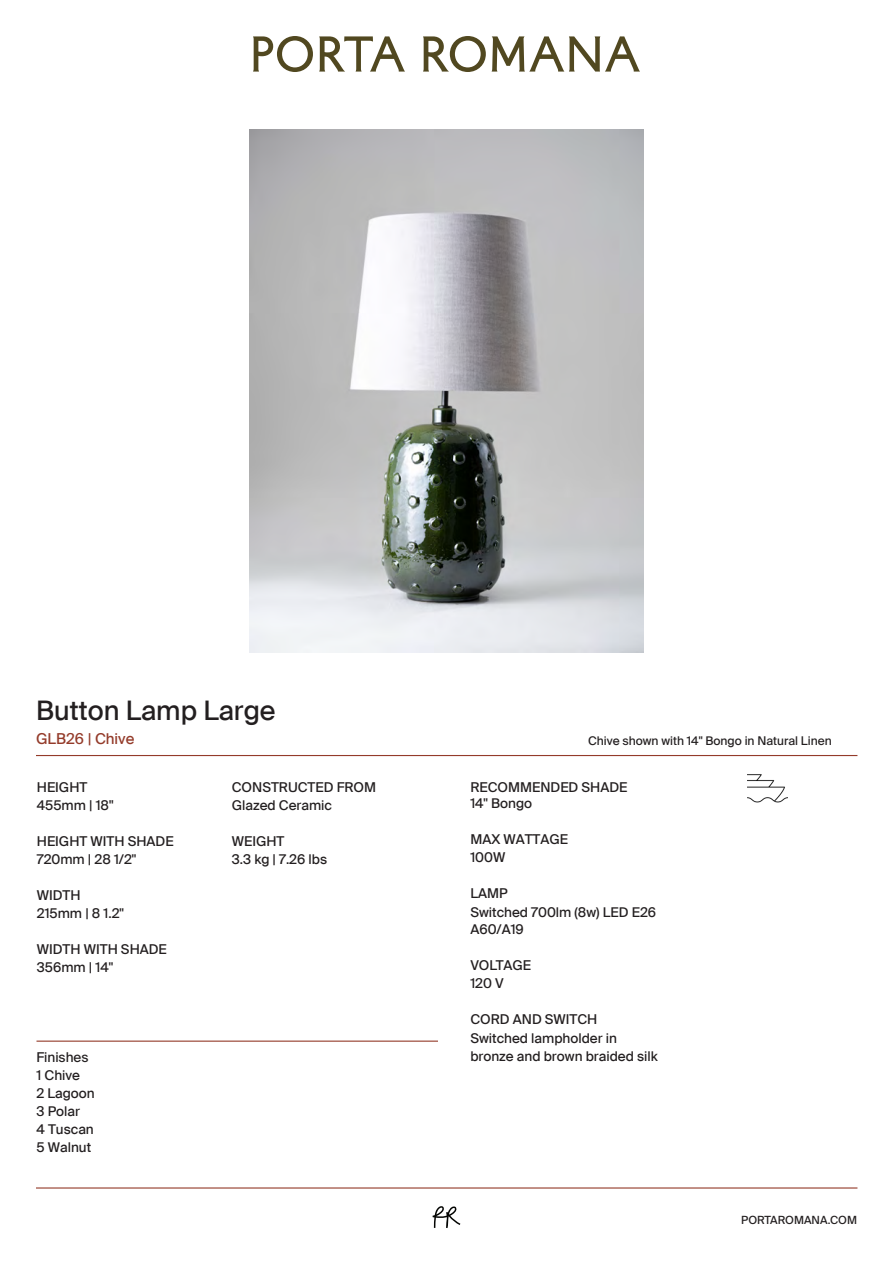
<style>
.page{position:relative;width:893px;height:1263px;background:#fff}
.page>*{position:absolute;margin:0;border:0;box-sizing:border-box;transform-origin:0 0}
.t1{font:27px "Suisse Intl";color:#231f20}
.t2{font:15px "Suisse Intl";color:#943b2a}
.t3{font:13.5px/18px "Suisse Intl";color:#231f20}
.t4{font:12px "Suisse Intl";color:#231f20}
.t5{font:11.25px "Suisse Intl";color:#231f20}
</style>
<div class="page">
<hr style="left:36px;top:755px;width:821px;height:1px;background:#943b2a">
<svg style="left:253px;top:36px;width:60px;height:36px"></svg>
<svg style="left:319px;top:36px;width:86px;height:36px"></svg>
<svg style="left:423px;top:36px;width:63px;height:36px"></svg>
<svg style="left:492px;top:36px;width:148px;height:36px"></svg>
<hr style="left:36px;top:1040px;width:402px;height:2px;background:#943b2a">
<svg style="left:433px;top:1206px;width:27px;height:22px"></svg>
<hr style="left:36px;top:1187px;width:821px;height:1px;background:#943b2a">
<img style="left:250px;top:129px;width:393px;height:524px">
<img style="left:747px;top:774px;width:40px;height:29px">
<h1 class="t1" style="left:36px;top:695px;width:241px">Button Lamp Large</h1>
<p class="t2" style="left:36px;top:729px;width:100px">GLB26 | Chive</p>
<p class="t4" style="left:588px;top:734px;width:245px">Chive shown with 14" Bongo in Natural Linen</p>
<p class="t3" style="left:37px;top:778px;width:78px">HEIGHT<br>455mm | 18"</p>
<p class="t3" style="left:37px;top:832px;width:138px">HEIGHT WITH SHADE<br>720mm | 28 1/2"</p>
<p class="t3" style="left:37px;top:886px;width:89px">WIDTH<br>215mm | 8 1.2"</p>
<p class="t3" style="left:37px;top:940px;width:132px">WIDTH WITH SHADE<br>356mm | 14"</p>
<p class="t3" style="left:36px;top:1048px;width:60px">Finishes<br>1 Chive<br>2 Lagoon<br>3 Polar<br>4 Tuscan<br>5 Walnut</p>
<p class="t3" style="left:232px;top:778px;width:146px">CONSTRUCTED FROM<br>Glazed Ceramic</p>
<p class="t3" style="left:232px;top:832px;width:97px">WEIGHT<br>3.3 kg | 7.26 lbs</p>
<p class="t3" style="left:470px;top:779px;width:159px;line-height:16.2px">RECOMMENDED SHADE<br>14" Bongo</p>
<p class="t3" style="left:470px;top:830px;width:99px">MAX WATTAGE<br>100W</p>
<p class="t3" style="left:470px;top:885px;width:187px">LAMP<br>Switched 700lm (8w) LED E26<br>A60/A19</p>
<p class="t3" style="left:470px;top:957px;width:62px">VOLTAGE<br>120 V</p>
<p class="t3" style="left:470px;top:1011px;width:189px">CORD AND SWITCH<br>Switched lampholder in bronze and brown braided silk</p>
<p class="t5" style="left:741px;top:1213px;width:117px">PORTAROMANA.COM</p>
</div>
